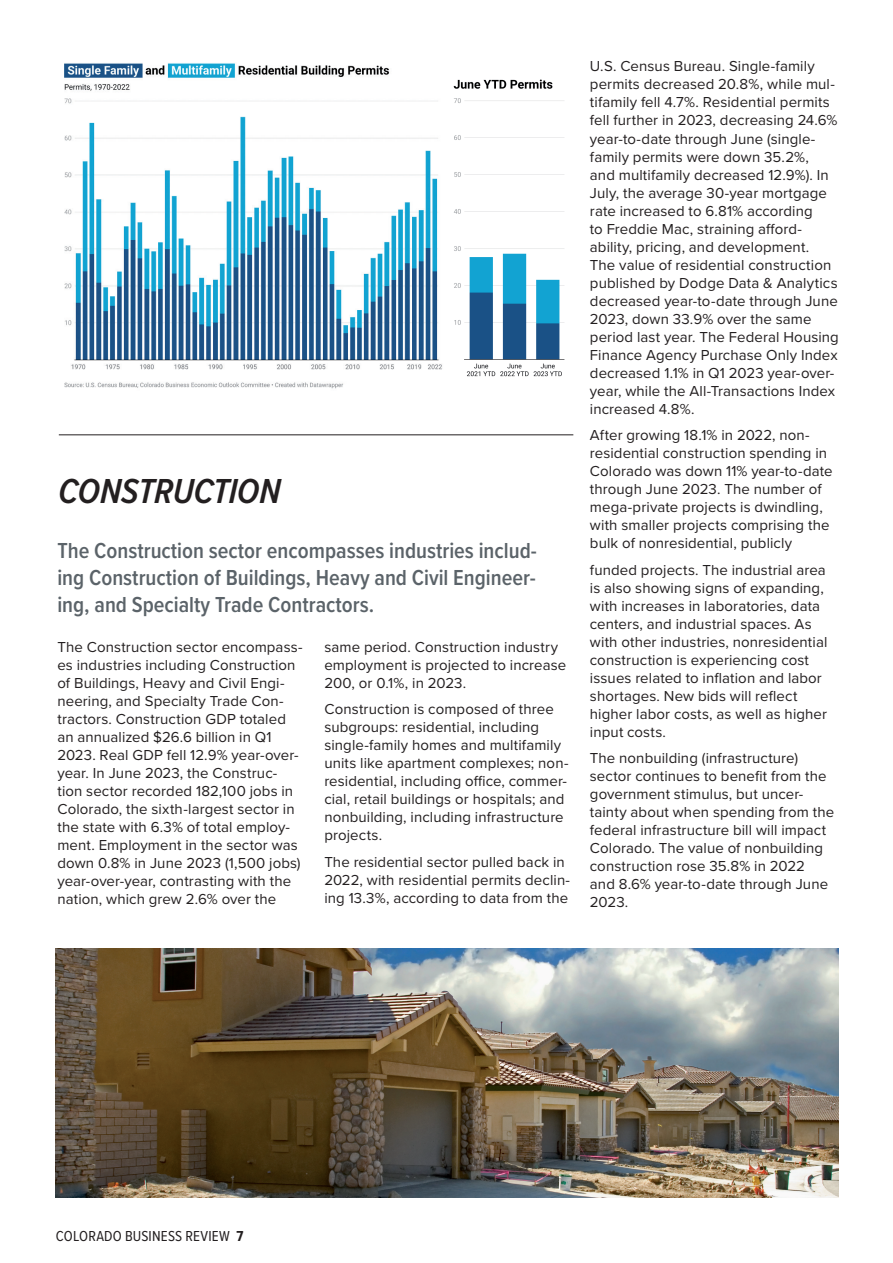
<style>
.page{position:relative;width:893px;height:1263px;background:#fff}
.page>*{position:absolute;margin:0;border:0;box-sizing:border-box;transform-origin:0 0}
.t1{font:italic 600 36px "Proxima Nova Cond";letter-spacing:-.005em;color:#231f20}
.t2{font:600 22.5px/27px "Proxima Nova Cond";color:#5b6369;text-align:justify}
.t3{font:15px/18px "Proxima Nova";letter-spacing:.005em;color:#231f20}
.t4{font:15px "Proxima Nova Cond";letter-spacing:.01em;color:#231f20}
.s1{font-weight:700}
</style>
<div class="page">
<hr style="left:59px;top:434px;width:514px;height:1px;background:#231f20">
<img style="left:64px;top:63px;width:378px;height:326px">
<img style="left:453px;top:79px;width:112px;height:298px">
<img style="left:56px;top:948px;width:783px;height:249px">
<h1 class="t1" style="left:58px;top:464px;width:224px">CONSTRUCTION</h1>
<h2 class="t2" style="left:57px;top:536px;width:481px">The Construction sector encompasses industries includ&shy;ing Construction of Buildings, Heavy and Civil Engineer&shy;ing, and Specialty Trade Contractors.</h2>
<p class="t3" style="left:57px;top:637px;width:247px">The Construction sector encompass&shy;es industries including Construction of Buildings, Heavy and Civil Engi&shy;neering, and Specialty Trade Con&shy;tractors. Construction GDP totaled an annualized $26.6 billion in Q1<br>2023. Real GDP fell 12.9% year-over&shy;year. In June 2023, the Construc&shy;tion sector recorded 182,100 jobs in Colorado, the sixth-largest sector in the state with 6.3% of total employ&shy;ment. Employment in the sector was down 0.8% in June 2023 (1,500 jobs) year-over-year, contrasting with the nation, which grew 2.6% over the</p>
<p class="t3" style="left:324px;top:637px;width:243px">same period. Construction industry employment is projected to increase<br>200, or 0.1%, in 2023.</p>
<p class="t3" style="left:324px;top:700px;width:246px">Construction is composed of three subgroups: residential, including single-family homes and multifamily units like apartment complexes; non&shy;residential, including office, commer&shy;cial, retail buildings or hospitals; and nonbuilding, including infrastructure projects.</p>
<p class="t3" style="left:324px;top:852px;width:247px">The residential sector pulled back in<br>2022, with residential permits declin&shy;ing 13.3%, according to data from the</p>
<p class="t3" style="left:590px;top:57px;width:250px">U.S. Census Bureau. Single-family permits decreased 20.8%, while mul&shy;tifamily fell 4.7%. Residential permits fell further in 2023, decreasing 24.6% year-to-date through June (single&shy;family permits were down 35.2%,<br>and multifamily decreased 12.9%). In July, the average 30-year mortgage rate increased to 6.81% according<br>to Freddie Mac, straining afford&shy;ability, pricing, and development.<br>The value of residential construction published by Dodge Data &amp; Analytics decreased year-to-date through June 2023, down 33.9% over the same period last year. The Federal Housing Finance Agency Purchase Only Index decreased 1.1% in Q1 2023 year-over&shy;year, while the All-Transactions Index increased 4.8%.</p>
<p class="t3" style="left:590px;top:425px;width:244px">After growing 18.1% in 2022, non&shy;residential construction spending in Colorado was down 11% year-to-date through June 2023. The number of mega-private projects is dwindling, with smaller projects comprising the bulk of nonresidential, publicly</p>
<p class="t3" style="left:590px;top:560px;width:239px">funded projects. The industrial area is also showing signs of expanding, with increases in laboratories, data centers, and industrial spaces. As with other industries, nonresidential construction is experiencing cost issues related to inflation and labor shortages. New bids will reflect higher labor costs, as well as higher input costs.</p>
<p class="t3" style="left:590px;top:748px;width:246px">The nonbuilding (infrastructure) sector continues to benefit from the government stimulus, but uncer&shy;tainty about when spending from the federal infrastructure bill will impact<br>Colorado. The value of nonbuilding construction rose 35.8% in 2022<br>and 8.6% year-to-date through June<br>2023.</p>
<p class="t4" style="left:56px;top:1225px;width:189px">COLORADO BUSINESS REVIEW <span class="s1">7</span></p>
</div>
